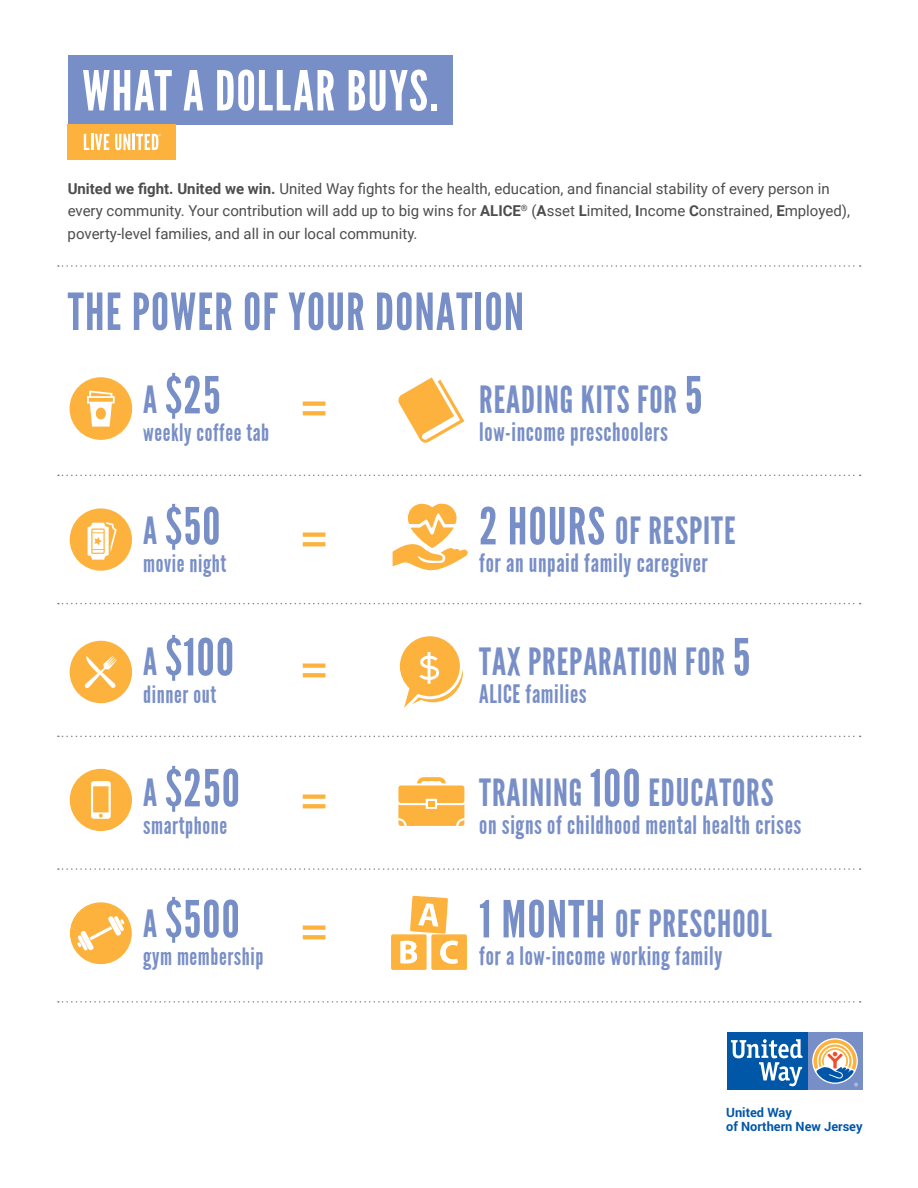
<style>
.page{position:relative;width:918px;height:1188px;background:#fff}
.page>*{position:absolute;margin:0;border:0;box-sizing:border-box;transform-origin:0 0}
.t1{font:55.05px "League Gothic";letter-spacing:.025em;color:#fff}
.t2{font:51px "League Gothic";letter-spacing:.025em;color:#788ec7}
.t3{font:51px "League Gothic";color:#fcb23d}
.t4{font:37.5px "League Gothic";letter-spacing:.025em;color:#788ec7}
.t5{font:25.5px "League Gothic";letter-spacing:.025em;color:#788ec7}
.t6{font:24px "League Gothic";letter-spacing:.025em;color:#788ec7}
.t7{font:15px/22.5px "Roboto";color:#4d4d4f}
.t8{font:700 12.9px/14px "Roboto";color:#0056a7}
.s1{font-weight:700}
.s2{font-size:37.5px}
.s3{font-size:51px}
</style>
<div class="page">
<div style="left:68px;top:56px;width:384px;height:69px;background:#788ec7"></div>
<div style="left:68px;top:125px;width:108px;height:35px;background:#fcb23d"></div>
<svg style="left:84px;top:134px;width:25px;height:16px"></svg>
<svg style="left:115px;top:134px;width:15px;height:16px"></svg>
<hr style="left:132px;top:134px;width:3px;height:16px;background:#fff">
<svg style="left:136px;top:134px;width:25px;height:16px"></svg>
<svg style="left:58px;top:265px;width:803px;height:2px"></svg>
<svg style="left:58px;top:475px;width:803px;height:1px"></svg>
<svg style="left:58px;top:603px;width:803px;height:1px"></svg>
<svg style="left:58px;top:736px;width:803px;height:1px"></svg>
<svg style="left:58px;top:868px;width:803px;height:2px"></svg>
<svg style="left:58px;top:1001px;width:803px;height:2px"></svg>
<svg style="left:70px;top:377px;width:62px;height:63px"></svg>
<svg style="left:398px;top:777px;width:66px;height:49px"></svg>
<div style="left:428px;top:801px;width:7px;height:6px;background:#fcb23d"></div>
<svg style="left:70px;top:641px;width:62px;height:62px"></svg>
<svg style="left:70px;top:769px;width:62px;height:62px"></svg>
<svg style="left:398px;top:377px;width:66px;height:66px"></svg>
<svg style="left:70px;top:508px;width:62px;height:63px"></svg>
<svg style="left:400px;top:636px;width:63px;height:72px"></svg>
<div style="left:70px;top:902px;width:62px;height:62px;background:#fcb23d;border-radius:50%"></div>
<svg style="left:77px;top:916px;width:47px;height:35px"></svg>
<svg style="left:393px;top:504px;width:75px;height:67px"></svg>
<svg style="left:391px;top:896px;width:76px;height:74px"></svg>
<svg style="left:727px;top:1032px;width:136px;height:1px"></svg>
<div style="left:807px;top:1033px;width:56px;height:57px;background:#788ec7"></div>
<svg style="left:812px;top:1038px;width:46px;height:46px"></svg>
<div style="left:727px;top:1033px;width:80px;height:57px;background:#0056a7"></div>
<svg style="left:731px;top:1039px;width:72px;height:47px"></svg>
<svg style="left:814px;top:1040px;width:44px;height:46px"></svg>
<h1 class="t1" style="left:82px;top:59px;width:357px">WHAT A DOLLAR BUYS.</h1>
<p class="t7" style="left:68px;top:177px;width:784px"><span class="s1">United we fight. United we win.</span> United Way fights for the health, education, and financial stability of every person in every community. Your contribution will add up to big wins for <span class="s1">ALICE</span><sup>®</sup> (<span class="s1">A</span>sset <span class="s1">L</span>imited, <span class="s1">I</span>ncome <span class="s1">C</span>onstrained, <span class="s1">E</span>mployed), poverty-level families, and all in our local community.</p>
<h2 class="t2" style="left:68px;top:283px;width:458px">THE POWER OF YOUR DONATION</h2>
<h2 class="t2" style="left:143px;top:366px;width:79px"><span class="s2">A</span> $25</h2>
<h3 class="t6" style="left:143px;top:419px;width:127px">weekly coffee tab</h3>
<h2 class="t2" style="left:143px;top:497px;width:79px"><span class="s2">A</span> $50</h2>
<h3 class="t6" style="left:143px;top:550px;width:85px">movie night</h3>
<h2 class="t2" style="left:143px;top:628px;width:92px"><span class="s2">A</span> $100</h2>
<h3 class="t6" style="left:143px;top:681px;width:74px">dinner out</h3>
<h2 class="t2" style="left:143px;top:759px;width:98px"><span class="s2">A</span> $250</h2>
<h3 class="t6" style="left:143px;top:812px;width:85px">smartphone</h3>
<h2 class="t2" style="left:143px;top:890px;width:98px"><span class="s2">A</span> $500</h2>
<h3 class="t6" style="left:143px;top:943px;width:122px">gym membership</h3>
<h2 class="t3" style="left:301px;top:380px;width:28px">=</h2>
<h2 class="t3" style="left:301px;top:511px;width:28px">=</h2>
<h2 class="t3" style="left:301px;top:642px;width:28px">=</h2>
<h2 class="t3" style="left:301px;top:773px;width:28px">=</h2>
<h2 class="t3" style="left:301px;top:904px;width:28px">=</h2>
<h3 class="t4" style="left:479px;top:379px;width:224px">READING KITS FOR <span class="s3">5</span></h3>
<h3 class="t5" style="left:479px;top:417px;width:190px">low-income preschoolers</h3>
<h3 class="t4" style="left:479px;top:510px;width:258px"><span class="s3">2 HOURS</span> OF RESPITE</h3>
<h3 class="t5" style="left:479px;top:548px;width:230px">for an unpaid family caregiver</h3>
<h3 class="t4" style="left:479px;top:641px;width:272px">TAX PREPARATION FOR <span class="s3">5</span></h3>
<h3 class="t5" style="left:479px;top:679px;width:109px">ALICE families</h3>
<h3 class="t4" style="left:479px;top:772px;width:296px">TRAINING <span class="s3">100</span> EDUCATORS</h3>
<h3 class="t5" style="left:479px;top:810px;width:324px">on signs of childhood mental health crises</h3>
<h3 class="t4" style="left:479px;top:903px;width:294px"><span class="s3">1 MONTH</span> OF PRESCHOOL</h3>
<h3 class="t5" style="left:479px;top:941px;width:245px">for a low-income working family</h3>
<p class="t8" style="left:726px;top:1105px;width:138px">United Way<br>of Northern New Jersey</p>
</div>
